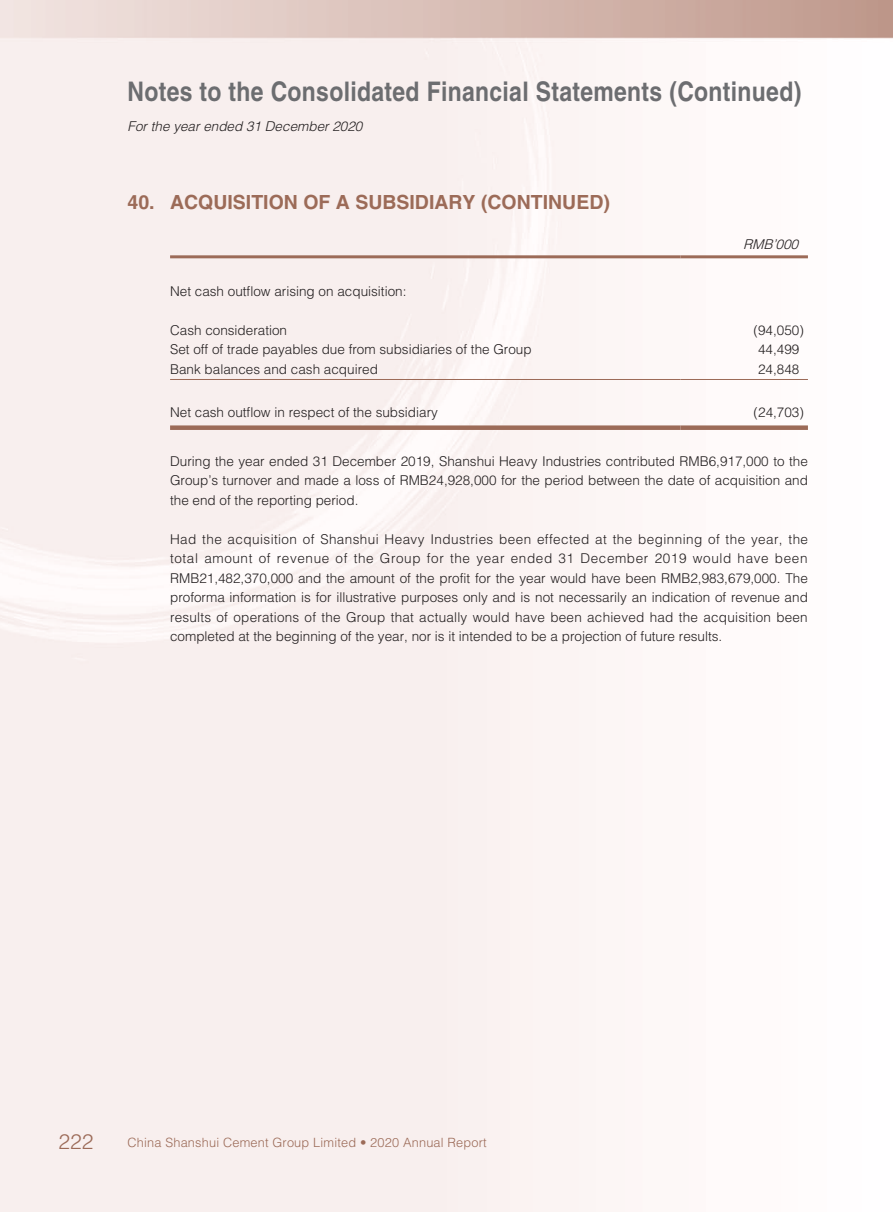
<style>
.page{position:relative;width:893px;height:1212px;background:#fff}
.page>*{position:absolute;margin:0;border:0;box-sizing:border-box;transform-origin:0 0}
.t1{font:700 27px "Helvetica LT Std";letter-spacing:.015em;color:#6c6d70;scale:.85 1}
.t2{font:300 21px "Helvetica LT Std";color:#9c6b58}
.t3{font:700 19.5px "Helvetica LT Std";color:#9c6b58}
.t4{font:300 13.5px/19.5px "Helvetica LT Std";color:#231f20;text-align:justify}
.t5{font:italic 300 13.5px "Helvetica LT Std";color:#231f20}
.t6{font:italic 300 13.5px "Helvetica LT Std";color:#231f20}
.t7{font:300 12.75px "Helvetica LT Std";letter-spacing:.015em;color:#9c6b58}
</style>
<div class="page">
<hr style="left:170px;top:255px;width:510px;height:3px;background:#9c6b58">
<hr style="left:680px;top:255px;width:128px;height:3px;background:#9c6b58">
<hr style="left:170px;top:379px;width:510px;height:1px;background:#9c6b58">
<hr style="left:680px;top:379px;width:128px;height:1px;background:#9c6b58">
<div style="left:170px;top:425px;width:510px;height:5px;background:#9c6b58"></div>
<div style="left:680px;top:425px;width:128px;height:5px;background:#9c6b58"></div>
<h1 class="t1" style="left:128px;top:75px;width:794px">Notes to the Consolidated Financial Statements (Continued)</h1>
<p class="t5" style="left:128px;top:118px;width:236px">For the year ended 31 December 2020</p>
<h3 class="t3" style="left:128px;top:190px;width:484px">40. ACQUISITION OF A SUBSIDIARY (CONTINUED)</h3>
<p class="t6" style="left:743px;top:235px;width:61px">RMB’000</p>
<p class="t4" style="left:170px;top:281px;width:238px">Net cash outflow arising on acquisition:</p>
<p class="t4" style="left:170px;top:320px;width:119px">Cash consideration</p>
<p class="t4" style="left:754px;top:320px;width:52px">(94,050)</p>
<p class="t4" style="left:170px;top:339px;width:363px">Set off of trade payables due from subsidiaries of the Group</p>
<p class="t4" style="left:758px;top:339px;width:43px">44,499</p>
<p class="t4" style="left:170px;top:359px;width:209px">Bank balances and cash acquired</p>
<p class="t4" style="left:758px;top:359px;width:43px">24,848</p>
<p class="t4" style="left:170px;top:402px;width:269px">Net cash outflow in respect of the subsidiary</p>
<p class="t4" style="left:754px;top:402px;width:52px">(24,703)</p>
<p class="t4" style="left:170px;top:451px;width:639px">During the year ended 31 December 2019, Shanshui Heavy Industries contributed RMB6,917,000 to the Group’s turnover and made a loss of RMB24,928,000 for the period between the date of acquisition and the end of the reporting period.</p>
<p class="t4" style="left:170px;top:529px;width:639px">Had the acquisition of Shanshui Heavy Industries been effected at the beginning of the year, the total amount of revenue of the Group for the year ended 31 December 2019 would have been RMB21,482,370,000 and the amount of the profit for the year would have been RMB2,983,679,000. The proforma information is for illustrative purposes only and is not necessarily an indication of revenue and results of operations of the Group that actually would have been achieved had the acquisition been completed at the beginning of the year, nor is it intended to be a projection of future results.</p>
<h2 class="t2" style="left:59px;top:1128px;width:37px">222</h2>
<p class="t7" style="left:128px;top:1134px;width:361px">China Shanshui Cement Group Limited • 2020 Annual Report</p>
</div>
